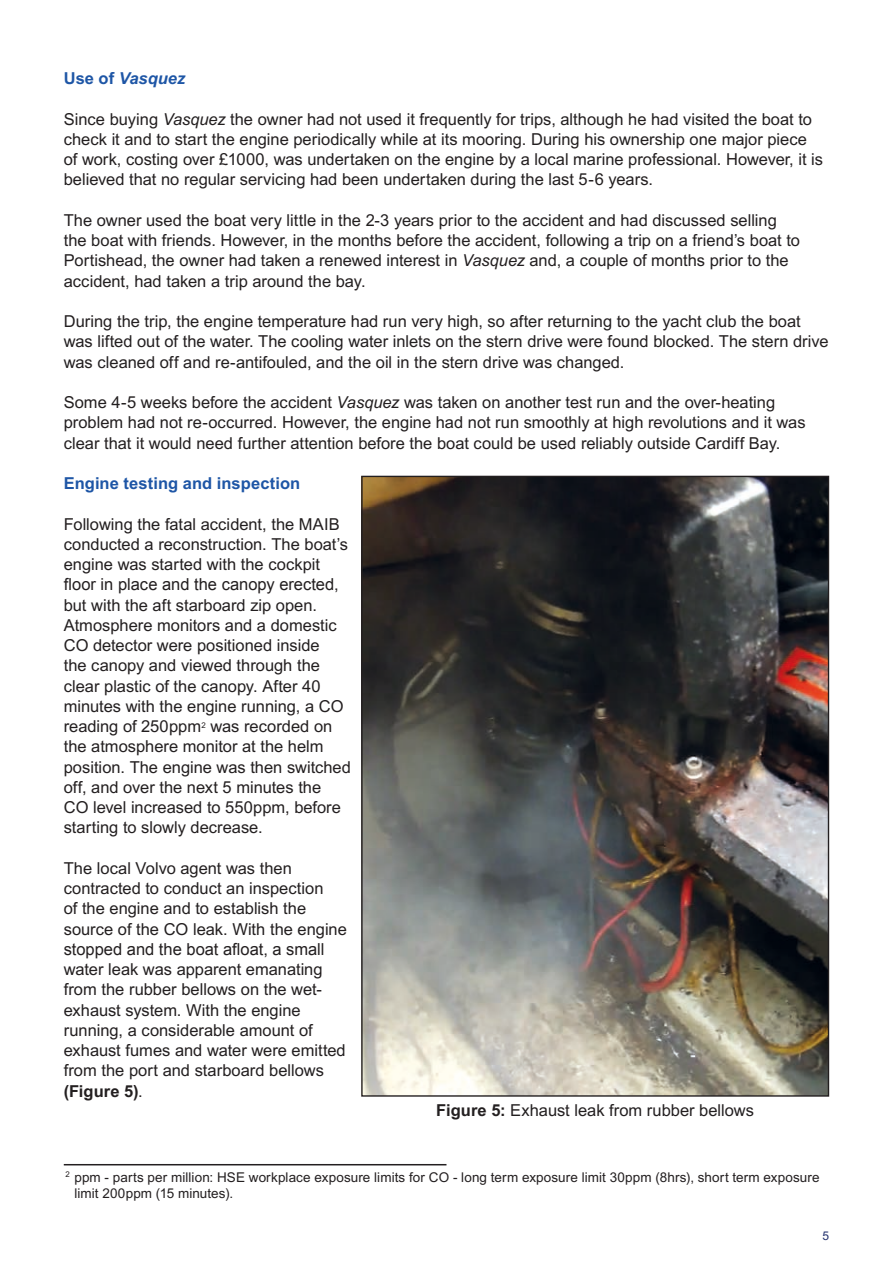
<style>
.page{position:relative;width:893px;height:1263px;background:#fff}
.page>*{position:absolute;margin:0;border:0;box-sizing:border-box;transform-origin:0 0}
._3_0_Main_Body_Text{font:16.5px/20.2px "Arial MT2";color:#231f20}
.Figure_Caption{font:16.5px "Arial MT2";color:#231f20}
._2_1_Sub_Header{font:700 16.5px "Arial";letter-spacing:.005em;color:#1e56a6}
._2_1_Sub_Header-2{font:italic 700 16.5px "Arial";color:#1e56a6}
._3_6_Footnotes{font:13.5px/16.2px "Arial MT2";letter-spacing:.01em;color:#231f20}
.t1{font:12px "Arial MT2";color:#24326f}
.s1{font-style:normal}
.s2{font-family:"Arial";font-style:italic}
.s3{font-family:"Arial"}
.s4{font-family:"Arial";font-weight:700}
</style>
<div class="page">
<hr style="left:64px;top:1164px;width:382px;height:1px;background:#231f20">
<img style="left:363px;top:478px;width:464px;height:617px">
<p class="_2_1_Sub_Header-2" style="left:64px;top:67px;width:123px"><span class="s1">Use of</span> Vasquez</p>
<p class="_3_0_Main_Body_Text" style="left:64px;top:109px;width:761px">Since buying <span class="s2">Vasquez</span> the owner had not used it frequently for trips, although he had visited the boat to check it and to start the engine periodically while at its mooring. During his ownership one major piece of work, costing over £1000, was undertaken on the engine by a local marine professional. However, it is believed that no regular servicing had been undertaken during the last 5-6 years.</p>
<p class="_3_0_Main_Body_Text" style="left:64px;top:210px;width:738px">The owner used the boat very little in the 2-3 years prior to the accident and had discussed selling the boat with friends. However, in the months before the accident, following a trip on a friend’s boat to Portishead, the owner had taken a renewed interest in <span class="s2">Vasquez</span> and, a couple of months prior to the accident, had taken a trip around the bay.</p>
<p class="_3_0_Main_Body_Text" style="left:64px;top:311px;width:766px">During the trip, the engine temperature had run very high, so after returning to the yacht club the boat was lifted out of the water. The cooling water inlets on the stern drive were found blocked. The stern drive was cleaned off and re-antifouled, and the oil in the stern drive was changed.</p>
<p class="_3_0_Main_Body_Text" style="left:64px;top:392px;width:743px">Some 4-5 weeks before the accident <span class="s2">Vasquez</span> was taken on another test run and the over-heating problem had not re-occurred. However, the engine had not run smoothly at high revolutions and it was clear that it would need further attention before the boat could be used reliably outside Cardiff Bay.</p>
<p class="_2_1_Sub_Header" style="left:64px;top:472px;width:238px">Engine testing and inspection</p>
<p class="_3_0_Main_Body_Text" style="left:64px;top:514px;width:289px">Following the fatal accident, the MAIB conducted a reconstruction. The boat’s engine was started with the cockpit <span class="s3">floor in place and the canopy erected, </span>but with the aft starboard zip open.<br>Atmosphere monitors and a domestic CO detector were positioned inside<br>the canopy and viewed through the clear plastic of the canopy. After 40 minutes with the engine running, a CO reading of 250ppm<sup>2</sup> was recorded on the atmosphere monitor at the helm position. The engine was then switched off, and over the next 5 minutes the<br>CO level increased to 550ppm, before starting to slowly decrease.</p>
<p class="_3_0_Main_Body_Text" style="left:64px;top:858px;width:285px">The local Volvo agent was then contracted to conduct an inspection<br>of the engine and to establish the source of the CO leak. With the engine <span class="s3">stopped and the boat afloat, a small </span>water leak was apparent emanating from the rubber bellows on the wet&shy;exhaust system. With the engine running, a considerable amount of exhaust fumes and water were emitted from the port and starboard bellows <span class="s4">(Figure 5)</span>.</p>
<p class="Figure_Caption" style="left:436px;top:1100px;width:319px"><span class="s4">Figure 5:</span> Exhaust leak from rubber bellows</p>
<p class="_3_6_Footnotes" style="left:74px;top:1169px;width:747px;text-indent:-9px"><sup>2</sup> ppm - parts per million: HSE workplace exposure limits for CO - long term exposure limit 30ppm (8hrs), short term exposure limit 200ppm (15 minutes).</p>
<p class="t1" style="left:822px;top:1228px;width:8px">5</p>
</div>
